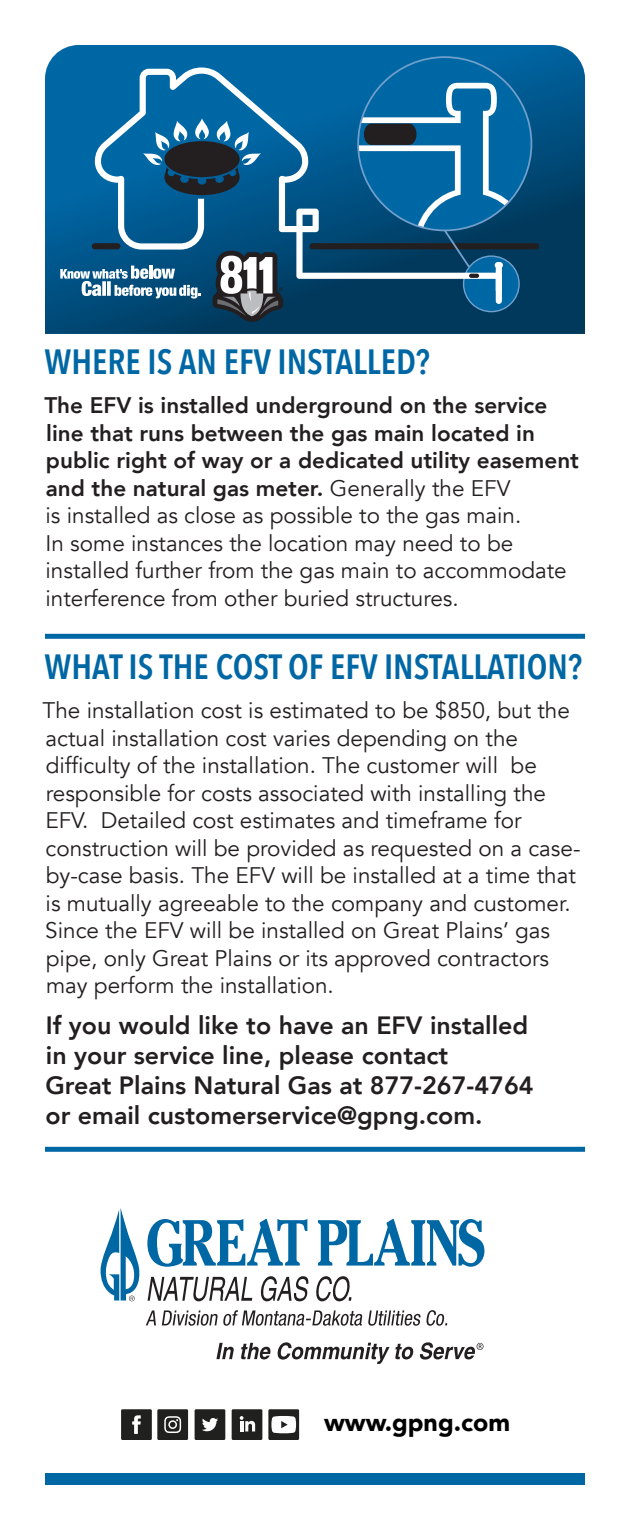
<style>
.page{position:relative;width:630px;height:1530px;background:#fff}
.page>*{position:absolute;margin:0;border:0;box-sizing:border-box;transform-origin:0 0}
.t1{font:600 35px "Avenir Next Condensed";color:#0067a5}
.t2{font:800 25px/30px "Avenir";color:#231f20}
.t3{font:900 25px "Avenir";color:#000}
.t4{font:22.5px/27.5px "Avenir";color:#231f20}
.s1{font-weight:800}
</style>
<div class="page">
<div style="left:45px;top:1474px;width:540px;height:11px;background:#0067a5"></div>
<div style="left:195px;top:1409px;width:30px;height:31px;background:#20201f"></div>
<svg style="left:202px;top:1418px;width:16px;height:13px"></svg>
<div style="left:121px;top:1409px;width:31px;height:31px;background:#20201f"></div>
<svg style="left:132px;top:1415px;width:9px;height:19px"></svg>
<div style="left:157px;top:1409px;width:31px;height:31px;background:#20201f"></div>
<svg style="left:164px;top:1416px;width:17px;height:17px"></svg>
<div style="left:232px;top:1409px;width:30px;height:31px;background:#20201f"></div>
<svg style="left:240px;top:1416px;width:15px;height:15px"></svg>
<div style="left:268px;top:1409px;width:31px;height:31px;background:#20201f"></div>
<svg style="left:271px;top:1416px;width:25px;height:17px"></svg>
<svg style="left:147px;top:1219px;width:160px;height:48px"></svg>
<svg style="left:318px;top:1219px;width:166px;height:48px"></svg>
<svg style="left:148px;top:1277px;width:104px;height:24px"></svg>
<svg style="left:261px;top:1276px;width:48px;height:25px"></svg>
<svg style="left:316px;top:1276px;width:36px;height:25px"></svg>
<svg style="left:101px;top:1208px;width:39px;height:93px"></svg>
<svg style="left:216px;top:1343px;width:18px;height:16px"></svg>
<svg style="left:241px;top:1343px;width:30px;height:16px"></svg>
<svg style="left:277px;top:1342px;width:137px;height:22px"></svg>
<svg style="left:420px;top:1342px;width:64px;height:18px"></svg>
<svg style="left:146px;top:1310px;width:10px;height:15px"></svg>
<svg style="left:162px;top:1310px;width:285px;height:16px"></svg>
<svg style="left:45px;top:45px;width:540px;height:289px;background:#044f7e"></svg>
<div style="left:45px;top:634px;width:540px;height:5px;background:#0067a5"></div>
<div style="left:45px;top:1147px;width:540px;height:5px;background:#0067a5"></div>
<div style="left:309px;top:243px;width:230px;height:6px;background:#231f20;border-radius:3px"></div>
<svg style="left:60px;top:56px;width:472px;height:266px;background:#1d6693"></svg>
<h1 class="t1" style="left:45px;top:332px;width:387px">WHERE IS AN EFV INSTALLED?</h1>
<p class="t4" style="left:44px;top:392px;width:536px"><span class="s1">The EFV is installed underground on the service line that runs between the gas main located in public right of way or a dedicated utility easement and the natural gas meter.</span> Generally the EFV<br>is installed as close as possible to the gas main.<br>In some instances the location may need to be installed further from the gas main to accommodate interference from other buried structures.</p>
<h1 class="t1" style="left:45px;top:637px;width:539px">WHAT IS THE COST OF EFV INSTALLATION?</h1>
<p class="t4" style="left:42px;top:697px;width:540px">The installation cost is estimated to be $850, but the actual installation cost varies depending on the difficulty of the installation. The customer will be responsible for costs associated with installing the EFV. Detailed cost estimates and timeframe for construction will be provided as requested on a case&shy;by-case basis. The EFV will be installed at a time that is mutually agreeable to the company and customer.<br>Since the EFV will be installed on Great Plains’ gas pipe, only Great Plains or its approved contractors may perform the installation.</p>
<p class="t2" style="left:45px;top:1011px;width:490px">If you would like to have an EFV installed in your service line, please contact<br>Great Plains Natural Gas at 877-267-4764 or email customerservice@gpng.com.</p>
<p class="t3" style="left:324px;top:1401px;width:188px">www.gpng.com</p>
</div>
